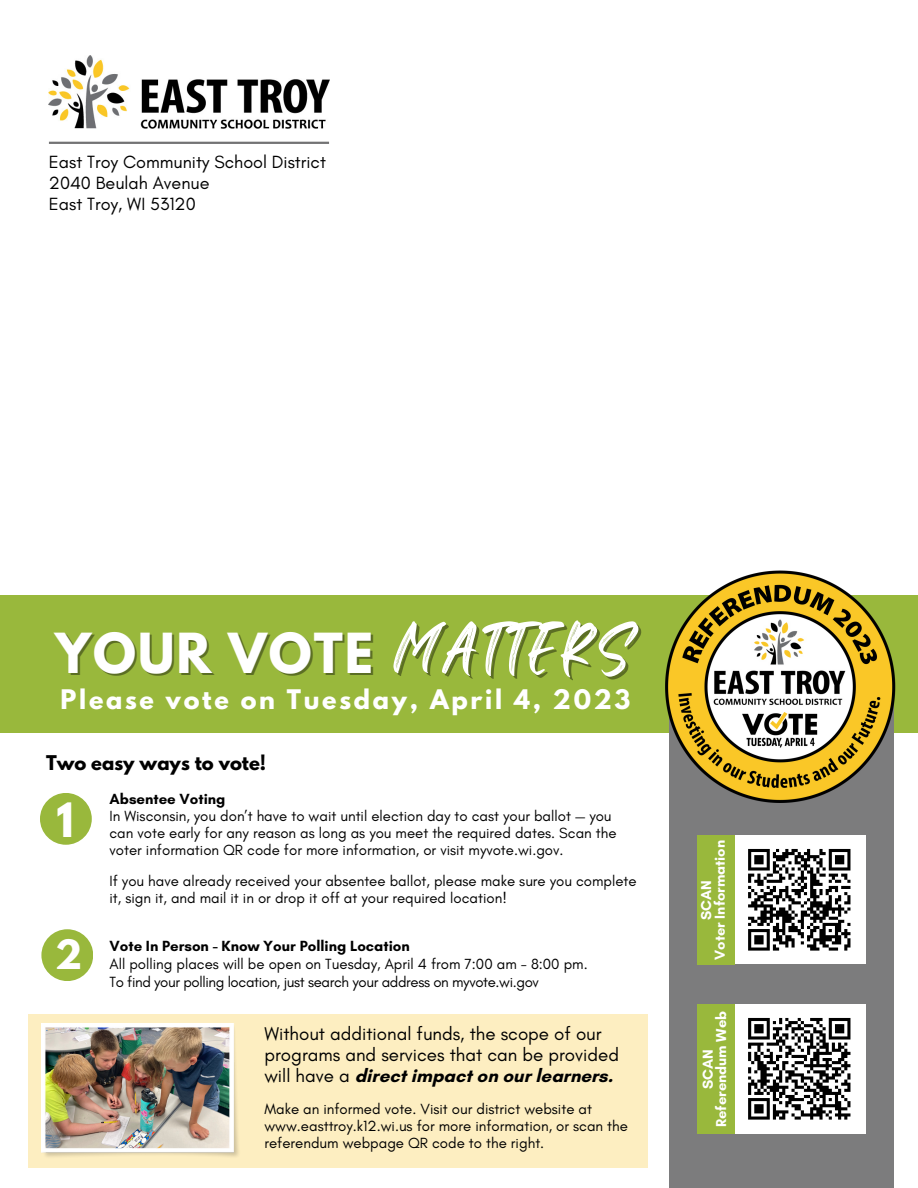
<style>
.page{position:relative;width:918px;height:1188px;background:#fff}
.page>*{position:absolute;margin:0;border:0;box-sizing:border-box;transform-origin:0 0}
.t1{font:700 48.9px "League Spartan";letter-spacing:.04em;color:#fff}
.t2{font:700 42px "League Spartan";color:#fff}
.t3{font:700 35.85px "League Spartan";color:#fff}
.t4{font:700 23.85px "League Spartan";letter-spacing:.115em;color:#fff}
.t5{font:18.75px/21.3px "Glacial Indifference";color:#000}
.t6{font:18px/21.3px "Glacial Indifference";color:#000}
.t7{font:700 18px "League Spartan";color:#000}
.t8{font:15px/17px "Glacial Indifference";color:#000}
.t9{font:15px/18px "Glacial Indifference";letter-spacing:-.025em;color:#000}
.t10{font:700 15px "Glacial Indifference";color:#000}
.t11{font:700 14.7px/13.5px "Glacial Indifference";color:#fff;text-align:center}
.s1{font-family:"Black Bones";font-weight:400;font-size:63.75px}
.s2{font-weight:700}
</style>
<div class="page">
<div style="left:0;top:595px;width:918px;height:138px;background:#99b83c"></div>
<img style="left:49px;top:55px;width:280px;height:73px">
<hr style="left:49px;top:142px;width:280px;height:2px;background:#737374">
<div style="left:669px;top:679px;width:224px;height:509px;background:#7c7c7d"></div>
<img style="left:666px;top:570px;width:230px;height:232px">
<div style="left:40px;top:793px;width:52px;height:52px;background:#99b83c;border-radius:50%"></div>
<div style="left:41px;top:929px;width:52px;height:52px;background:#99b83c;border-radius:50%"></div>
<img style="left:735px;top:836px;width:131px;height:128px">
<img style="left:735px;top:1005px;width:131px;height:129px">
<div style="left:29px;top:1014px;width:619px;height:153px;background:#fdeec1"></div>
<img style="left:41px;top:1024px;width:198px;height:133px">
<div style="left:697px;top:836px;width:38px;height:128px;background:#99b83c"></div>
<div style="left:697px;top:1005px;width:38px;height:129px;background:#99b83c"></div>
<p class="t6" style="left:49px;top:151px;width:279px">East Troy Community School District<br>2040 Beulah Avenue<br>East Troy, WI 53120</p>
<h1 class="t1" style="left:55px;top:629px;width:576px">YOUR VOTE <span class="s1">MATTERS</span></h1>
<h3 class="t4" style="left:61px;top:688px;width:571px">Please vote on Tuesday, April 4, 2023</h3>
<p class="t7" style="left:46px;top:754px;width:222px">Two easy ways to vote!</p>
<p class="t10" style="left:110px;top:790px;width:118px">Absentee Voting</p>
<p class="t8" style="left:110px;top:807px;width:509px">In Wisconsin, you don’t have to wait until election day to cast your ballot — you can vote early for any reason as long as you meet the required dates. Scan the voter information QR code for more information, or visit myvote.wi.gov.</p>
<p class="t8" style="left:110px;top:872px;width:529px">If you have already received your absentee ballot, please make sure you complete it, sign it, and mail it in or drop it off at your required location!</p>
<p class="t10" style="left:110px;top:936px;width:302px">Vote In Person - Know Your Polling Location</p>
<p class="t9" style="left:110px;top:954px;width:480px">All polling places will be open on Tuesday, April 4 from 7:00 am - 8:00 pm.<br>To find your polling location, just search your address on myvote.wi.gov</p>
<h2 class="t2" style="left:56px;top:799px;width:19px">1</h2>
<h3 class="t3" style="left:55px;top:937px;width:28px">2</h3>
<p class="t5" style="left:264px;top:1022px;width:356px">Without additional funds, the scope of our programs and services that can be provided will have a <span class="s2">direct impact on our learners.</span></p>
<p class="t8" style="left:264px;top:1100px;width:365px">Make an informed vote. Visit our district website at www.easttroy.k12.wi.us for more information, or scan the referendum webpage QR code to the right.</p>
<p class="t11" style="left:699px;top:960px;width:121px;rotate:-90deg">SCAN<br>Voter Information</p>
<p class="t11" style="left:701px;top:1127px;width:118px;rotate:-90deg">SCAN<br>Referendum Web</p>
</div>
